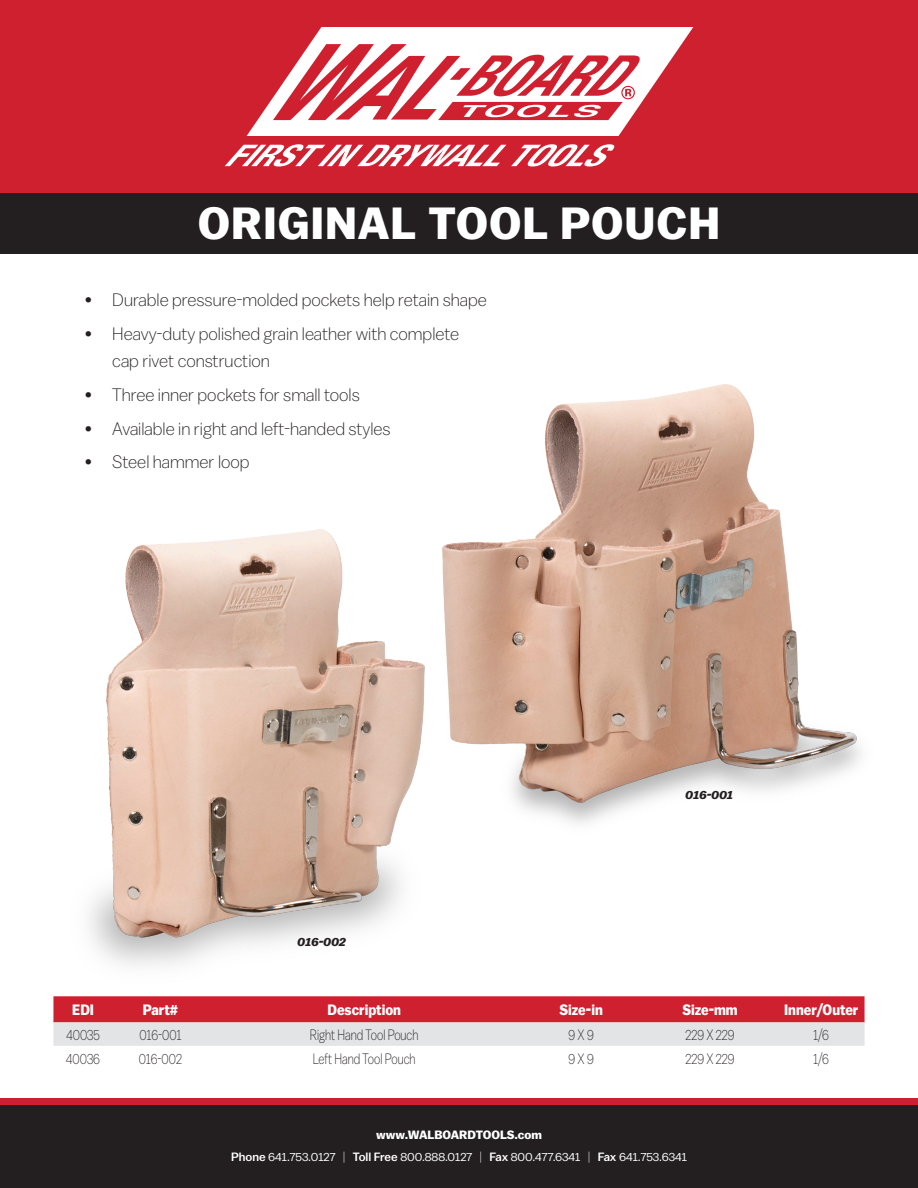
<style>
.page{position:relative;width:918px;height:1188px;background:#fff}
.page>*{position:absolute;margin:0;border:0;box-sizing:border-box;transform-origin:0 0}
.t1{font:700 45px "Balto";letter-spacing:.02em;color:#fff}
.t2{font:300 18px/27.6px "Balto";color:#231f20}
.Table_info{font:300 15px "Balto";color:#231f20;scale:.8 1}
.Marshalltown_Table_H{font:700 15px "Balto";color:#fff;scale:.9 1}
.t3{font:12px "Balto";color:#fff}
.t4{font:700 12px "Balto";color:#fff}
.t5{font:italic 700 12px "Balto";color:#231f20}
.s1{font-weight:500}
.s2{font-weight:300}
</style>
<div class="page">
<div style="left:0;top:1098px;width:918px;height:90px;background:#cf202f"></div>
<div style="left:0;top:0;width:918px;height:193px;background:#cf202f"></div>
<div style="left:0;top:1106px;width:918px;height:82px;background:#231f20"></div>
<div style="left:0;top:193px;width:918px;height:61px;background:#231f20"></div>
<svg style="left:225px;top:144px;width:389px;height:22px"></svg>
<svg style="left:247px;top:27px;width:446px;height:109px;fill:#fff"></svg>
<svg style="left:580px;top:61px;width:54px;height:37px"></svg>
<svg style="left:53px;top:996px;width:812px;height:50px;background:#d97e87"></svg>
<img style="left:443px;top:384px;width:418px;height:440px">
<img style="left:89px;top:530px;width:335px;height:436px">
<p class="t1" style="left:198px;top:196px;width:524px">ORIGINAL TOOL POUCH</p>
<p class="t2" style="left:85px;top:286px;width:403px">• Durable pressure-molded pockets help retain shape</p>
<p class="t2" style="left:112px;top:319px;width:348px;text-indent:-27px">• Heavy-duty polished grain leather with complete cap rivet construction</p>
<p class="t2" style="left:85px;top:381px;width:276px">• Three inner pockets for small tools</p>
<p class="t2" style="left:85px;top:414px;width:307px">• Available in right and left-handed styles</p>
<p class="t2" style="left:85px;top:448px;width:166px">• Steel hammer loop</p>
<p class="t5" style="left:298px;top:935px;width:50px">016-002</p>
<p class="t5" style="left:686px;top:788px;width:49px">016-001</p>
<p class="Marshalltown_Table_H" style="left:72px;top:1001px;width:26px">EDI</p>
<p class="Marshalltown_Table_H" style="left:143px;top:1001px;width:41px">Part#</p>
<p class="Marshalltown_Table_H" style="left:327px;top:1001px;width:83px">Description</p>
<p class="Marshalltown_Table_H" style="left:560px;top:1001px;width:49px">Size-in</p>
<p class="Marshalltown_Table_H" style="left:682px;top:1001px;width:63px">Size-mm</p>
<p class="Marshalltown_Table_H" style="left:784px;top:1001px;width:84px">Inner/Outer</p>
<p class="Table_info" style="left:67px;top:1026px;width:43px">40035</p>
<p class="Table_info" style="left:140px;top:1026px;width:54px">016-001</p>
<p class="Table_info" style="left:310px;top:1026px;width:137px">Right Hand Tool Pouch</p>
<p class="Table_info" style="left:569px;top:1026px;width:33px">9 X 9</p>
<p class="Table_info" style="left:686px;top:1026px;width:63px">229 X 229</p>
<p class="Table_info" style="left:814px;top:1026px;width:21px">1/6</p>
<p class="Table_info" style="left:66px;top:1050px;width:44px">40036</p>
<p class="Table_info" style="left:139px;top:1050px;width:55px">016-002</p>
<p class="Table_info" style="left:313px;top:1050px;width:130px">Left Hand Tool Pouch</p>
<p class="Table_info" style="left:569px;top:1050px;width:33px">9 X 9</p>
<p class="Table_info" style="left:686px;top:1050px;width:63px">229 X 229</p>
<p class="Table_info" style="left:814px;top:1050px;width:21px">1/6</p>
<p class="t4" style="left:376px;top:1127px;width:167px">www.WALBOARDTOOLS.com</p>
<p class="t3" style="left:231px;top:1150px;width:457px"><span class="s1">Phone</span> 641.753.0127 <span class="s2">|</span> <span class="s1">Toll Free</span> 800.888.0127 <span class="s2">|</span> <span class="s1">Fax</span> 800.477.6341 <span class="s2">|</span> <span class="s1">Fax</span> 641.753.6341</p>
</div>
